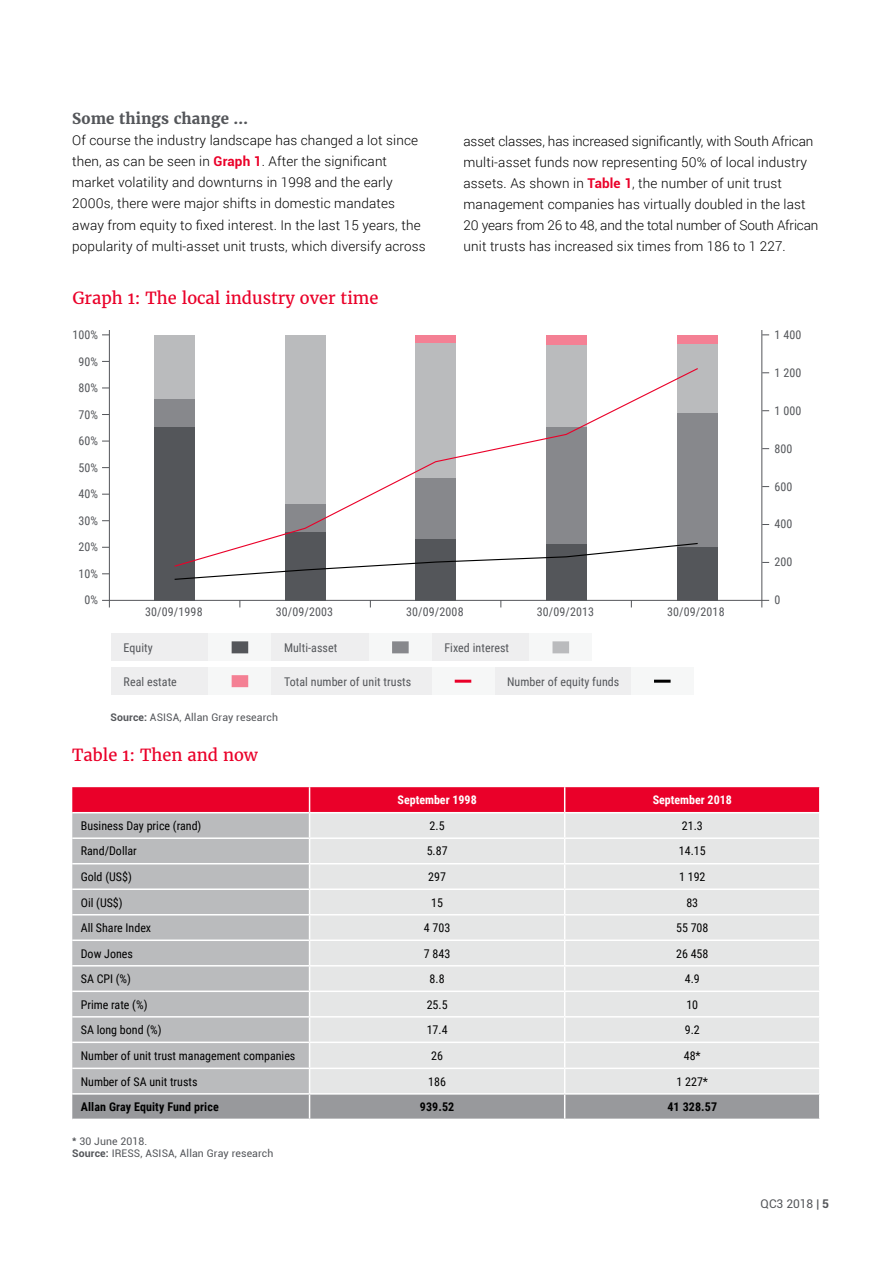
<style>
.page{position:relative;width:893px;height:1263px;background:#fff}
.page>*{position:absolute;margin:0;border:0;box-sizing:border-box;transform-origin:0 0}
.t1{font:16.5px "Merriweather";color:#ea0029}
.t2{font:700 15px "Merriweather";letter-spacing:.01em;color:#54565a}
.t3{font:300 13.5px/21px "Roboto";letter-spacing:.01em;color:#000}
.t4{font:12px "Roboto Condensed";color:#000}
.t5{font:12px "Roboto Condensed";letter-spacing:.005em;color:#54565a}
.t6{font:700 12px "Roboto Condensed";letter-spacing:.01em;color:#000}
.t7{font:700 12px "Roboto Condensed";color:#fff}
.t8{font:12px "Roboto";color:#54565a}
.t9{font:10.5px/12px "Roboto";letter-spacing:.01em;color:#54565a}
.s1{font-weight:700;color:#ea0029}
.s2{font-weight:700}
</style>
<div class="page">
<svg style="left:72px;top:787px;width:748px;height:332px;background:#d6c6c9"></svg>
<hr style="left:819px;top:787px;width:2px;height:25px;background:#fff">
<div style="left:154px;top:335px;width:41px;height:265px;background:#babbbd"></div>
<div style="left:154px;top:399px;width:41px;height:201px;background:#87888c"></div>
<div style="left:154px;top:427px;width:41px;height:173px;background:#54565a"></div>
<div style="left:285px;top:335px;width:41px;height:265px;background:#babbbd"></div>
<div style="left:285px;top:532px;width:41px;height:68px;background:#54565a"></div>
<div style="left:415px;top:335px;width:41px;height:265px;background:#f48094"></div>
<div style="left:415px;top:343px;width:41px;height:257px;background:#babbbd"></div>
<div style="left:415px;top:539px;width:41px;height:61px;background:#54565a"></div>
<div style="left:546px;top:335px;width:41px;height:265px;background:#f48094"></div>
<div style="left:546px;top:345px;width:41px;height:255px;background:#babbbd"></div>
<div style="left:546px;top:544px;width:41px;height:56px;background:#54565a"></div>
<div style="left:677px;top:335px;width:41px;height:265px;background:#f48094"></div>
<div style="left:677px;top:344px;width:41px;height:256px;background:#babbbd"></div>
<div style="left:677px;top:413px;width:41px;height:187px;background:#87888c"></div>
<div style="left:677px;top:547px;width:41px;height:53px;background:#54565a"></div>
<hr style="left:109px;top:330px;width:1px;height:277px;background:#54565a">
<hr style="left:102px;top:600px;width:667px;height:1px;background:#54565a">
<hr style="left:761px;top:330px;width:1px;height:277px;background:#54565a">
<svg style="left:256px;top:368px;width:442px;height:174px"></svg>
<svg style="left:174px;top:542px;width:524px;height:38px"></svg>
<div style="left:111px;top:633px;width:479px;height:28px;background:#eeeeef"></div>
<div style="left:209px;top:633px;width:62px;height:28px;background:#f6f7f7"></div>
<div style="left:232px;top:641px;width:16px;height:12px;background:#54565a"></div>
<div style="left:369px;top:633px;width:63px;height:28px;background:#f6f7f7"></div>
<div style="left:392px;top:641px;width:17px;height:12px;background:#87888c"></div>
<div style="left:529px;top:633px;width:63px;height:28px;background:#f6f7f7"></div>
<div style="left:552px;top:641px;width:17px;height:12px;background:#babbbd"></div>
<div style="left:111px;top:667px;width:579px;height:28px;background:#eeeeef"></div>
<div style="left:209px;top:667px;width:62px;height:28px;background:#f6f7f7"></div>
<div style="left:232px;top:675px;width:16px;height:12px;background:#f48094"></div>
<div style="left:432px;top:667px;width:62px;height:28px;background:#f6f7f7"></div>
<hr style="left:455px;top:680px;width:16px;height:3px;background:#ea0029">
<div style="left:631px;top:667px;width:63px;height:28px;background:#f6f7f7"></div>
<hr style="left:654px;top:680px;width:17px;height:3px;background:#000">
<p class="t2" style="left:72px;top:110px;width:177px">Some things change …</p>
<p class="t3" style="left:72px;top:130px;width:355px">Of course the industry landscape has changed a lot since then, as can be seen in <span class="s1">Graph 1</span>. After the significant market volatility and downturns in 1998 and the early 2000s, there were major shifts in domestic mandates away from equity to fixed interest. In the last 15 years, the popularity of multi-asset unit trusts, which diversify across</p>
<p class="t3" style="left:463px;top:130px;width:356px">asset classes, has increased significantly, with South African multi-asset funds now representing 50% of local industry assets. As shown in <span class="s1">Table 1</span>, the number of unit trust management companies has virtually doubled in the last 20 years from 26 to 48, and the total number of South African unit trusts has increased six times from 186 to 1 227.</p>
<p class="t1" style="left:72px;top:287px;width:308px">Graph 1: The local industry over time</p>
<p class="t5" style="left:72px;top:328px;width:27px">100%</p>
<p class="t5" style="left:78px;top:355px;width:21px">90%</p>
<p class="t5" style="left:78px;top:381px;width:21px">80%</p>
<p class="t5" style="left:78px;top:408px;width:21px">70%</p>
<p class="t5" style="left:78px;top:434px;width:21px">60%</p>
<p class="t5" style="left:78px;top:461px;width:21px">50%</p>
<p class="t5" style="left:78px;top:487px;width:21px">40%</p>
<p class="t5" style="left:78px;top:514px;width:21px">30%</p>
<p class="t5" style="left:78px;top:540px;width:21px">20%</p>
<p class="t5" style="left:78px;top:566px;width:21px">10%</p>
<p class="t5" style="left:84px;top:593px;width:15px">0%</p>
<p class="t5" style="left:145px;top:605px;width:59px">30/09/1998</p>
<p class="t5" style="left:276px;top:605px;width:59px">30/09/2003</p>
<p class="t5" style="left:406px;top:605px;width:59px">30/09/2008</p>
<p class="t5" style="left:537px;top:605px;width:59px">30/09/2013</p>
<p class="t5" style="left:667px;top:605px;width:59px">30/09/2018</p>
<p class="t5" style="left:124px;top:641px;width:31px">Equity</p>
<p class="t5" style="left:284px;top:641px;width:55px">Multi-asset</p>
<p class="t5" style="left:444px;top:641px;width:66px">Fixed interest</p>
<p class="t5" style="left:124px;top:674px;width:55px">Real estate</p>
<p class="t5" style="left:284px;top:674px;width:129px">Total number of unit trusts</p>
<p class="t5" style="left:507px;top:674px;width:114px">Number of equity funds</p>
<p class="t9" style="left:111px;top:711px;width:169px"><span class="s2">Source:</span> ASISA, Allan Gray research</p>
<p class="t1" style="left:72px;top:745px;width:187px">Table 1: Then and now</p>
<p class="t7" style="left:398px;top:793px;width:81px">September 1998</p>
<p class="t7" style="left:653px;top:793px;width:81px">September 2018</p>
<p class="t4" style="left:81px;top:819px;width:122px">Business Day price (rand)</p>
<p class="t4" style="left:430px;top:819px;width:17px">2.5</p>
<p class="t4" style="left:682px;top:819px;width:22px">21.3</p>
<p class="t4" style="left:81px;top:844px;width:58px">Rand/Dollar</p>
<p class="t4" style="left:427px;top:844px;width:22px">5.87</p>
<p class="t4" style="left:679px;top:844px;width:28px">14.15</p>
<p class="t4" style="left:81px;top:870px;width:53px">Gold (US$)</p>
<p class="t4" style="left:428px;top:870px;width:19px">297</p>
<p class="t4" style="left:679px;top:870px;width:28px">1 192</p>
<p class="t4" style="left:81px;top:895px;width:43px">Oil (US$)</p>
<p class="t4" style="left:431px;top:895px;width:13px">15</p>
<p class="t4" style="left:686px;top:895px;width:13px">83</p>
<p class="t4" style="left:81px;top:921px;width:72px">All Share Index</p>
<p class="t4" style="left:424px;top:921px;width:28px">4 703</p>
<p class="t4" style="left:676px;top:921px;width:34px">55 708</p>
<p class="t4" style="left:81px;top:946px;width:54px">Dow Jones</p>
<p class="t4" style="left:424px;top:946px;width:28px">7 843</p>
<p class="t4" style="left:676px;top:946px;width:34px">26 458</p>
<p class="t4" style="left:81px;top:972px;width:52px">SA CPI (%)</p>
<p class="t4" style="left:430px;top:972px;width:17px">8.8</p>
<p class="t4" style="left:685px;top:972px;width:17px">4.9</p>
<p class="t4" style="left:81px;top:997px;width:68px">Prime rate (%)</p>
<p class="t4" style="left:427px;top:997px;width:22px">25.5</p>
<p class="t4" style="left:686px;top:997px;width:13px">10</p>
<p class="t4" style="left:81px;top:1023px;width:82px">SA long bond (%)</p>
<p class="t4" style="left:427px;top:1023px;width:22px">17.4</p>
<p class="t4" style="left:685px;top:1023px;width:17px">9.2</p>
<p class="t4" style="left:81px;top:1049px;width:216px">Number of unit trust management companies</p>
<p class="t4" style="left:431px;top:1049px;width:13px">26</p>
<p class="t4" style="left:684px;top:1049px;width:19px">48*</p>
<p class="t4" style="left:81px;top:1074px;width:118px">Number of SA unit trusts</p>
<p class="t4" style="left:428px;top:1074px;width:19px">186</p>
<p class="t4" style="left:676px;top:1074px;width:33px">1 227*</p>
<p class="t6" style="left:81px;top:1100px;width:140px">Allan Gray Equity Fund price</p>
<p class="t6" style="left:420px;top:1100px;width:36px">939.52</p>
<p class="t6" style="left:667px;top:1100px;width:51px">41 328.57</p>
<p class="t9" style="left:72px;top:1135px;width:203px"><span class="s2">*</span> 30 June 2018.<br><span class="s2">Source:</span> IRESS, ASISA, Allan Gray research</p>
<p class="t5" style="left:774px;top:328px;width:28px">1 400</p>
<p class="t5" style="left:774px;top:366px;width:28px">1 200</p>
<p class="t5" style="left:774px;top:404px;width:28px">1 000</p>
<p class="t5" style="left:774px;top:441px;width:20px">800</p>
<p class="t5" style="left:774px;top:479px;width:20px">600</p>
<p class="t5" style="left:774px;top:517px;width:20px">400</p>
<p class="t5" style="left:774px;top:555px;width:20px">200</p>
<p class="t5" style="left:774px;top:593px;width:7px">0</p>
<p class="t8" style="left:761px;top:1197px;width:70px">QC3 2018 | <span class="s2">5</span></p>
</div>
